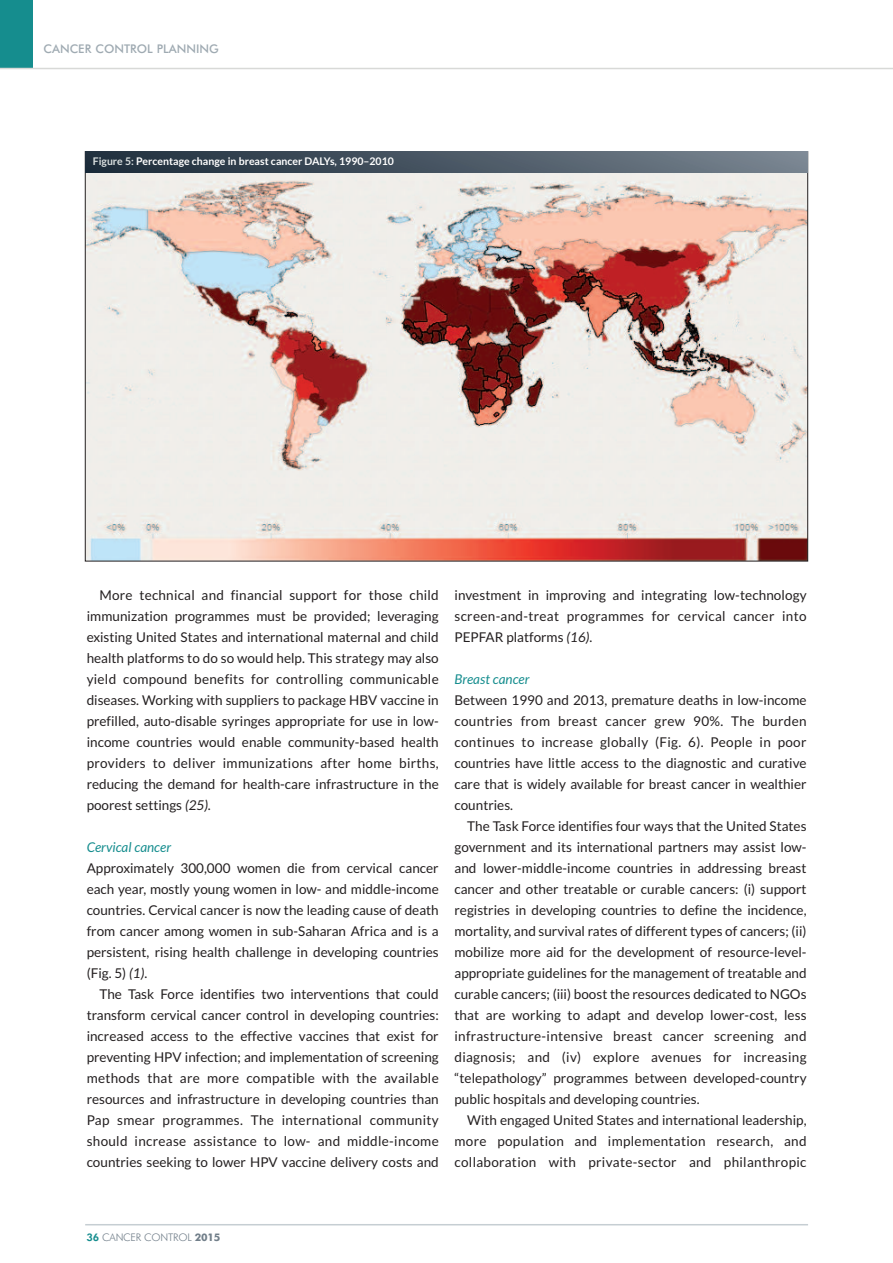
<style>
.page{position:relative;width:893px;height:1263px;background:#fff}
.page>*{position:absolute;margin:0;border:0;box-sizing:border-box;transform-origin:0 0}
.t1{font:13.5px/21px "Lato";color:#231f20;text-align:justify}
.t2{font:italic 13.5px "Lato";color:#158d8e}
.t3{font:500 12px "Futura BT";color:#9faab2}
.t4{font:700 10.5px "Lato";color:#fff}
.t5{font:300 10.5px "Futura BT";letter-spacing:-.015em;color:#727f8a}
.s1{color:#d9dfdf}
.s2{font-style:italic}
.s3{font-weight:800;color:#158d8e}
.s4{font-weight:700}
</style>
<div class="page">
<hr style="left:85px;top:1224px;width:723px;height:1px;background:#c6ced3">
<div style="left:0;top:0;width:32px;height:68px;background:#158d8e"></div>
<hr style="left:0;top:68px;width:893px;height:1px;background:#d8d9d7">
<img style="left:87px;top:173px;width:719px;height:386px">
<div style="left:85px;top:151px;width:723px;height:22px;background:linear-gradient(to right,#1c2b3a,#798591)"></div>
<p class="t3" style="left:44px;top:44px;width:177px">CANCER CONTROL PLANNING</p>
<p class="t4" style="left:93px;top:155px;width:303px"><span class="s1">Figure 5:</span> Percentage change in breast cancer DALYs, 1990–2010</p>
<p class="t1" style="left:87px;top:585px;width:354px;text-indent:13px">More technical and financial support for those child immunization programmes must be provided; leveraging existing United States and international maternal and child health platforms to do so would help. This strategy may also yield compound benefits for controlling communicable diseases. Working with suppliers to package HBV vaccine in prefilled, auto-disable syringes appropriate for use in low&shy;income countries would enable community-based health providers to deliver immunizations after home births, reducing the demand for health-care infrastructure in the poorest settings <span class="s2">(25).</span></p>
<p class="t2" style="left:87px;top:839px;width:86px">Cervical cancer</p>
<p class="t1" style="left:87px;top:858px;width:354px">Approximately 300,000 women die from cervical cancer each year, mostly young women in low- and middle-income countries. Cervical cancer is now the leading cause of death from cancer among women in sub-Saharan Africa and is a persistent, rising health challenge in developing countries (Fig. 5) <span class="s2">(1)</span>.</p>
<p class="t1" style="left:87px;top:984px;width:354px;text-indent:13px">The Task Force identifies two interventions that could transform cervical cancer control in developing countries: increased access to the effective vaccines that exist for preventing HPV infection; and implementation of screening methods that are more compatible with the available resources and infrastructure in developing countries than Pap smear programmes. The international community should increase assistance to low- and middle-income countries seeking to lower HPV vaccine delivery costs and</p>
<p class="t1" style="left:454px;top:585px;width:354px">investment in improving and integrating low-technology screen-and-treat programmes for cervical cancer into PEPFAR platforms <span class="s2">(16)</span>.</p>
<p class="t2" style="left:454px;top:671px;width:77px">Breast cancer</p>
<p class="t1" style="left:454px;top:690px;width:354px">Between 1990 and 2013, premature deaths in low-income countries from breast cancer grew 90%. The burden continues to increase globally (Fig. 6). People in poor countries have little access to the diagnostic and curative care that is widely available for breast cancer in wealthier countries.</p>
<p class="t1" style="left:454px;top:816px;width:354px;text-indent:13px">The Task Force identifies four ways that the United States government and its international partners may assist low&shy;and lower-middle-income countries in addressing breast cancer and other treatable or curable cancers: (i) support registries in developing countries to define the incidence, mortality, and survival rates of different types of cancers; (ii) mobilize more aid for the development of resource-level&shy;appropriate guidelines for the management of treatable and curable cancers; (iii) boost the resources dedicated to NGOs that are working to adapt and develop lower-cost, less infrastructure-intensive breast cancer screening and diagnosis; and (iv) explore avenues for increasing “telepathology” programmes between developed-country public hospitals and developing countries.</p>
<p class="t1" style="left:454px;top:1110px;width:354px;text-indent:13px">With engaged United States and international leadership, more population and implementation research, and collaboration with private-sector and philanthropic</p>
<p class="t5" style="left:87px;top:1233px;width:135px"><span class="s3">36</span> CANCER CONTROL <span class="s4">2015</span></p>
</div>
